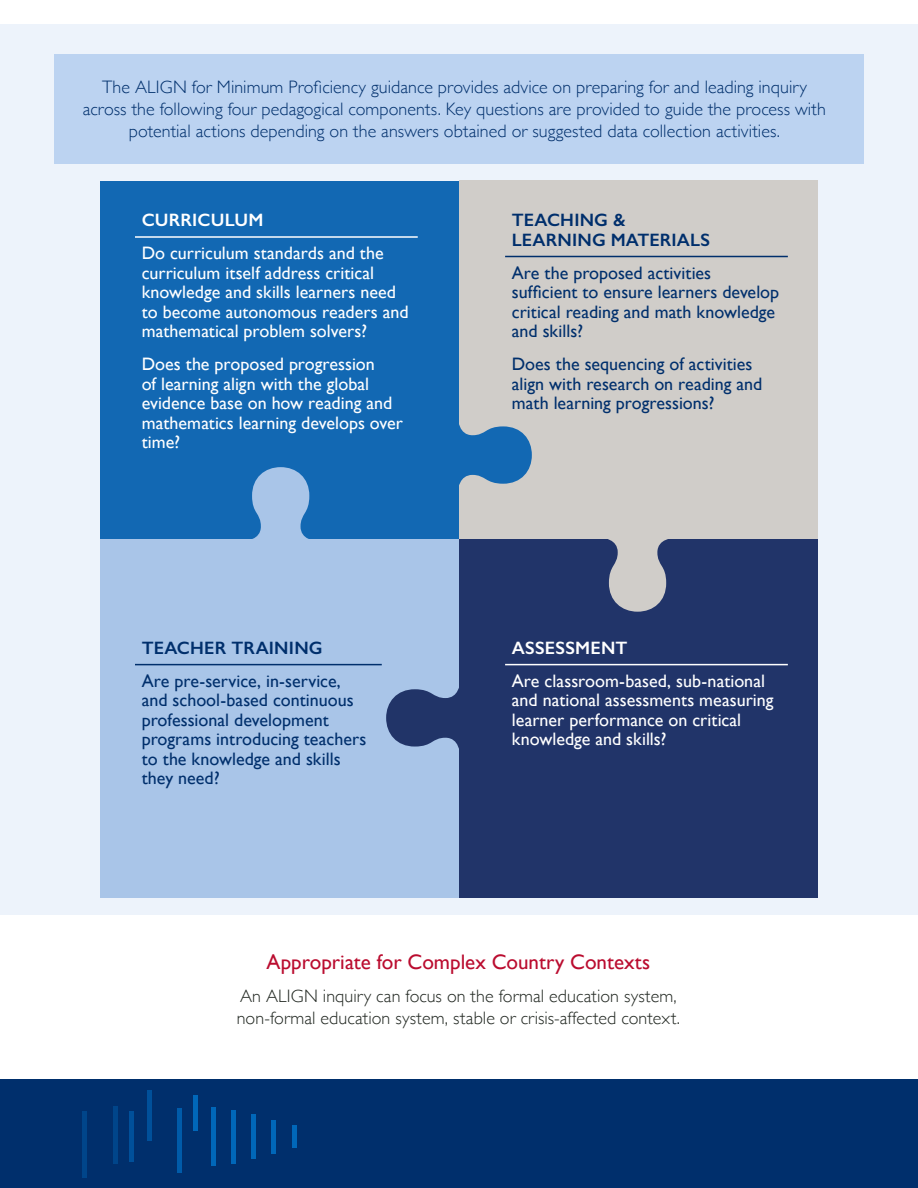
<style>
.page{position:relative;width:918px;height:1188px;background:#fff}
.page>*{position:absolute;margin:0;border:0;box-sizing:border-box;transform-origin:0 0}
.H2{font:21px "Gill Sans";color:#ba0c2f}
.Inset_Text{font:18px/19.5px "Gill Sans";color:#fff}
.Inset_Text-2{font:18px/19.5px "Gill Sans";color:#002f6c}
.Paragraph_Style_1{font:300 18px/21.6px "Gill Sans";letter-spacing:.005em;color:#002f6c;text-align:center}
.Paragraph{font:300 18px/21.6px "Gill Sans";letter-spacing:.005em;color:#212721}
.Inset_Text_Header{font:600 18px/19.5px "Gill Sans";letter-spacing:.01em;color:#002f6c}
.Inset_Text_Header_Wh{font:600 18px "Gill Sans";letter-spacing:.015em;color:#fff}
</style>
<div class="page">
<div style="left:0;top:24px;width:918px;height:891px;background:#edf3fb"></div>
<div style="left:54px;top:54px;width:810px;height:110px;background:#bcd3f1"></div>
<div style="left:459px;top:181px;width:359px;height:358px;background:#d0cdc9"></div>
<div style="left:101px;top:181px;width:358px;height:358px;background:#1268b3"></div>
<svg style="left:459px;top:424px;width:73px;height:61px"></svg>
<div style="left:101px;top:539px;width:358px;height:359px;background:#a9c5e8"></div>
<svg style="left:252px;top:467px;width:58px;height:72px"></svg>
<div style="left:459px;top:539px;width:359px;height:359px;background:#213469"></div>
<svg style="left:386px;top:688px;width:73px;height:61px"></svg>
<svg style="left:608px;top:539px;width:60px;height:73px"></svg>
<hr style="left:505px;top:256px;width:283px;height:1px;background:#002f6c">
<hr style="left:135px;top:664px;width:247px;height:1px;background:#002f6c">
<hr style="left:135px;top:236px;width:283px;height:2px;background:#fff">
<hr style="left:505px;top:664px;width:283px;height:1px;background:#fff">
<div style="left:0;top:1080px;width:918px;height:108px;background:#002f6c"></div>
<hr style="left:193px;top:1095px;width:4px;height:35px;background:#0067b9">
<hr style="left:82px;top:1112px;width:4px;height:66px;background:#00458a">
<div style="left:113px;top:1106px;width:5px;height:58px;background:#00458a"></div>
<div style="left:129px;top:1112px;width:5px;height:50px;background:#00509a"></div>
<hr style="left:148px;top:1090px;width:4px;height:51px;background:#00509a">
<hr style="left:178px;top:1109px;width:4px;height:64px;background:#005ba9">
<hr style="left:211px;top:1107px;width:4px;height:59px;background:#0067b9">
<div style="left:251px;top:1115px;width:5px;height:44px;background:#0067b9"></div>
<div style="left:231px;top:1110px;width:5px;height:54px;background:#0067b9"></div>
<hr style="left:272px;top:1120px;width:4px;height:34px;background:#0067b9">
<hr style="left:292px;top:1126px;width:4px;height:22px;background:#0067b9">
<p class="Paragraph_Style_1" style="left:83px;top:76px;width:745px">The ALIGN for Minimum Proficiency guidance provides advice on preparing for and leading inquiry across the following four pedagogical components. Key questions are provided to guide the process with potential actions depending on the answers obtained or suggested data collection activities.</p>
<p class="Inset_Text_Header_Wh" style="left:142px;top:209px;width:123px">CURRICULUM</p>
<p class="Inset_Text" style="left:142px;top:243px;width:268px">Do curriculum standards and the curriculum itself address critical knowledge and skills learners need to become autonomous readers and mathematical problem solvers?</p>
<p class="Inset_Text" style="left:142px;top:354px;width:263px">Does the proposed progression<br>of learning align with the global evidence base on how reading and mathematics learning develops over time?</p>
<p class="Inset_Text_Header" style="left:142px;top:638px;width:182px">TEACHER TRAINING</p>
<p class="Inset_Text-2" style="left:142px;top:671px;width:226px">Are pre-service, in-service, and school-based continuous professional development programs introducing teachers to the knowledge and skills they need?</p>
<p class="Inset_Text_Header" style="left:512px;top:210px;width:200px">TEACHING &amp;<br>LEARNING MATERIALS</p>
<p class="Inset_Text-2" style="left:512px;top:263px;width:269px">Are the proposed activities sufficient to ensure learners develop critical reading and math knowledge and skills?</p>
<p class="Inset_Text-2" style="left:512px;top:354px;width:252px">Does the sequencing of activities align with research on reading and math learning progressions?</p>
<p class="Inset_Text_Header_Wh" style="left:512px;top:637px;width:117px">ASSESSMENT</p>
<p class="Inset_Text" style="left:512px;top:671px;width:263px">Are classroom-based, sub-national and national assessments measuring learner performance on critical knowledge and skills?</p>
<h2 class="H2" style="left:266px;top:949px;width:385px">Appropriate for Complex Country Contexts</h2>
<p class="Paragraph" style="left:237px;top:985px;width:445px">An ALIGN inquiry can focus on the formal education system, non-formal education system, stable or crisis-affected context.</p>
</div>
